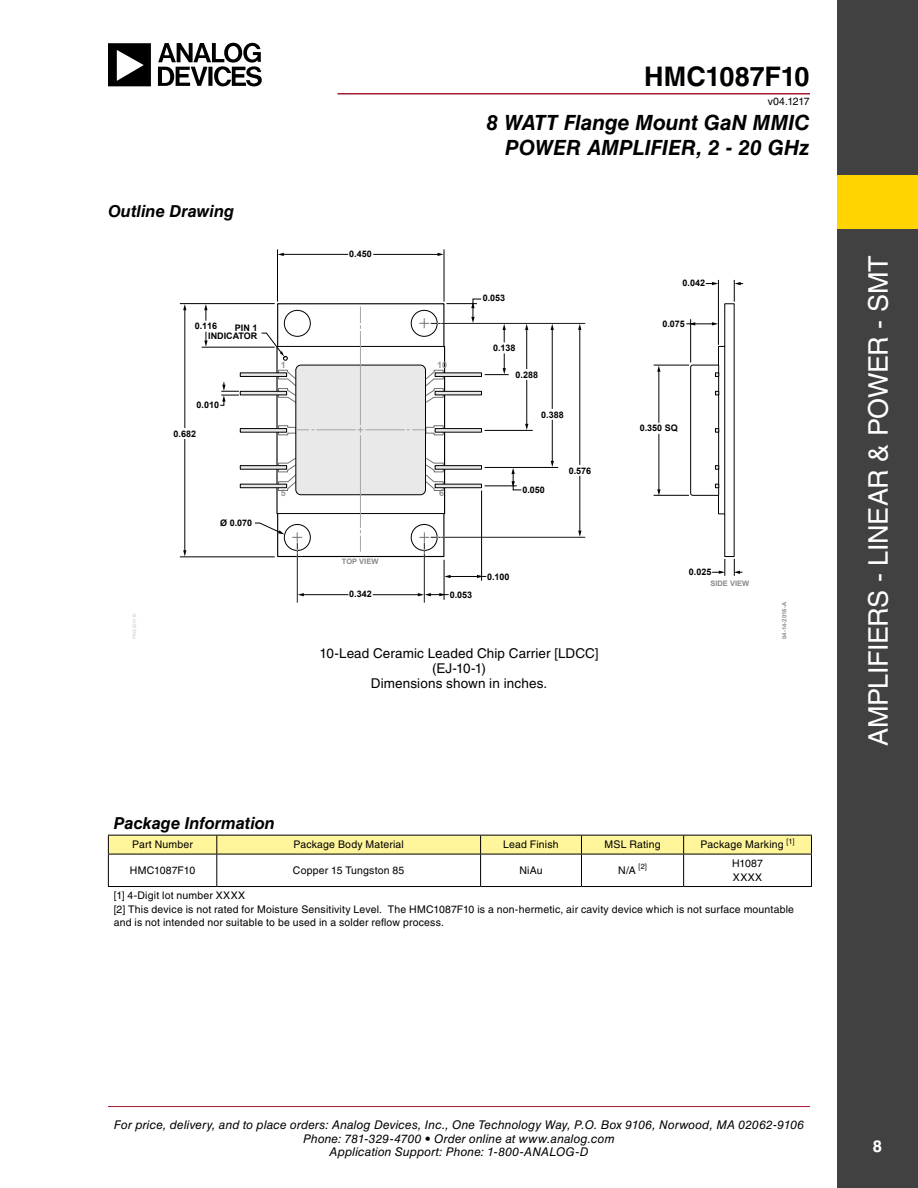
<style>
.page{position:relative;width:918px;height:1188px;background:#fff}
.page>*{position:absolute;margin:0;border:0;box-sizing:border-box;transform-origin:0 0}
.t1{font:27px "Helvetica LT Std";letter-spacing:-.015em;color:#fff}
.t2{font:700 27px "Helvetica LT Std";letter-spacing:-.005em;color:#000}
.t3{font:italic 700 21px/25.2px "Helvetica LT Std";letter-spacing:-.005em;color:#000;text-align:right}
.t4{font:italic 700 16.5px "Helvetica LT Std";color:#000}
.t5{font:700 16.5px "Helvetica LT Std";color:#fff}
.t6{font:13.5px/15px "Helvetica LT Std";letter-spacing:.005em;color:#000;text-align:center}
.t7{font:italic 12px/13.5px "Helvetica LT Std";letter-spacing:.01em;color:#000;text-align:center}
.t8{font:10.5px/13.5px "Helvetica LT Std";letter-spacing:.02em;color:#000}
.t9{font:10.5px "Helvetica LT Std";color:#000}
.t10{font:700 9px/8.1px "Arial";color:#000;text-align:right}
.t11{font:700 9px "Arial";color:#979899}
.t12{font:700 7.5px "Arial";color:#89898a}
.t13{font:700 6px "Arial";color:#939394}
.t14{font:700 4.8px "Arial";color:#d9d9d9;scale:.94 1}
</style>
<div class="page">
<div style="left:837px;top:0;width:81px;height:1188px;background:#414141"></div>
<hr style="left:108px;top:1106px;width:702px;height:1px;background:#a41b33">
<hr style="left:338px;top:93px;width:472px;height:1px;background:#a41b33">
<div style="left:837px;top:175px;width:81px;height:54px;background:#ffd400"></div>
<svg style="left:108px;top:43px;width:154px;height:43px"></svg>
<svg style="left:108px;top:835px;width:704px;height:19px;background:#eee691"></svg>
<hr style="left:108px;top:854px;width:109px;height:1px;background:#000">
<hr style="left:108px;top:854px;width:1px;height:32px;background:#000">
<hr style="left:217px;top:854px;width:264px;height:1px;background:#000">
<hr style="left:216px;top:854px;width:1px;height:32px;background:#000">
<hr style="left:481px;top:854px;width:100px;height:1px;background:#000">
<hr style="left:480px;top:854px;width:1px;height:32px;background:#000">
<hr style="left:581px;top:854px;width:103px;height:1px;background:#000">
<hr style="left:581px;top:854px;width:1px;height:32px;background:#000">
<hr style="left:684px;top:854px;width:128px;height:1px;background:#000">
<hr style="left:683px;top:854px;width:1px;height:32px;background:#000">
<hr style="left:811px;top:854px;width:1px;height:32px;background:#000">
<hr style="left:108px;top:886px;width:109px;height:1px;background:#000">
<hr style="left:217px;top:886px;width:264px;height:1px;background:#000">
<hr style="left:481px;top:886px;width:100px;height:1px;background:#000">
<hr style="left:581px;top:886px;width:103px;height:1px;background:#000">
<hr style="left:684px;top:886px;width:128px;height:1px;background:#000">
<svg style="left:179px;top:249px;width:565px;height:354px"></svg>
<hr style="left:277px;top:250px;width:1px;height:51px;background:#000">
<hr style="left:444px;top:250px;width:1px;height:51px;background:#000">
<hr style="left:481px;top:491px;width:1px;height:89px;background:#000">
<hr style="left:444px;top:560px;width:1px;height:39px;background:#000">
<hr style="left:373px;top:254px;width:66px;height:1px;background:#080605">
<svg style="left:438px;top:253px;width:6px;height:3px"></svg>
<hr style="left:283px;top:254px;width:65px;height:1px;background:#080605">
<svg style="left:278px;top:253px;width:6px;height:3px"></svg>
<hr style="left:373px;top:594px;width:46px;height:1px;background:#080605">
<hr style="left:303px;top:594px;width:45px;height:1px;background:#080605">
<svg style="left:298px;top:593px;width:6px;height:3px"></svg>
<hr style="left:180px;top:556px;width:94px;height:1px;background:#000">
<hr style="left:485px;top:485px;width:31px;height:1px;background:#000">
<hr style="left:485px;top:467px;width:73px;height:1px;background:#000">
<hr style="left:485px;top:430px;width:47px;height:1px;background:#000">
<hr style="left:447px;top:303px;width:30px;height:1px;background:#000">
<hr style="left:654px;top:495px;width:35px;height:1px;background:#000">
<hr style="left:654px;top:365px;width:35px;height:1px;background:#000">
<hr style="left:202px;top:347px;width:72px;height:1px;background:#000">
<hr style="left:180px;top:303px;width:94px;height:1px;background:#000">
<hr style="left:184px;top:309px;width:1px;height:119px;background:#080605">
<svg style="left:183px;top:304px;width:3px;height:6px"></svg>
<hr style="left:184px;top:439px;width:1px;height:112px;background:#080605">
<svg style="left:183px;top:550px;width:3px;height:6px"></svg>
<hr style="left:579px;top:329px;width:1px;height:136px;background:#080605">
<svg style="left:578px;top:324px;width:3px;height:6px"></svg>
<hr style="left:579px;top:476px;width:1px;height:56px;background:#080605">
<svg style="left:578px;top:531px;width:4px;height:6px"></svg>
<hr style="left:658px;top:371px;width:1px;height:52px;background:#080605">
<svg style="left:657px;top:366px;width:3px;height:6px"></svg>
<hr style="left:659px;top:434px;width:1px;height:56px;background:#080605">
<svg style="left:657px;top:489px;width:4px;height:7px"></svg>
<hr style="left:552px;top:329px;width:1px;height:80px;background:#080605">
<svg style="left:551px;top:324px;width:3px;height:6px"></svg>
<hr style="left:552px;top:420px;width:1px;height:42px;background:#080605">
<svg style="left:551px;top:461px;width:3px;height:6px"></svg>
<hr style="left:526px;top:329px;width:1px;height:40px;background:#080605">
<svg style="left:525px;top:324px;width:3px;height:6px"></svg>
<hr style="left:526px;top:380px;width:1px;height:45px;background:#080605">
<svg style="left:525px;top:424px;width:3px;height:6px"></svg>
<svg style="left:503px;top:324px;width:3px;height:18px"></svg>
<svg style="left:485px;top:353px;width:23px;height:22px"></svg>
<svg style="left:204px;top:304px;width:4px;height:17px"></svg>
<svg style="left:204px;top:332px;width:4px;height:15px"></svg>
<hr style="left:240px;top:373px;width:47px;height:3px;background:#e9e9ea">
<div style="left:240px;top:372px;width:47px;height:5px;border:1px solid #000"></div>
<div style="left:240px;top:391px;width:47px;height:4px;border:1px solid #000"></div>
<hr style="left:240px;top:429px;width:47px;height:3px;background:#e9e9ea">
<div style="left:240px;top:428px;width:47px;height:5px;border:1px solid #000"></div>
<hr style="left:240px;top:466px;width:47px;height:3px;background:#e9e9ea">
<div style="left:240px;top:465px;width:47px;height:5px;border:1px solid #000"></div>
<div style="left:240px;top:484px;width:47px;height:4px;border:1px solid #000"></div>
<hr style="left:435px;top:373px;width:46px;height:3px;background:#e9e9ea">
<div style="left:435px;top:372px;width:47px;height:5px;border:1px solid #000"></div>
<div style="left:435px;top:391px;width:47px;height:4px;border:1px solid #000"></div>
<hr style="left:435px;top:429px;width:46px;height:3px;background:#e9e9ea">
<div style="left:435px;top:428px;width:47px;height:5px;border:1px solid #000"></div>
<hr style="left:435px;top:466px;width:46px;height:3px;background:#e9e9ea">
<div style="left:435px;top:465px;width:47px;height:5px;border:1px solid #000"></div>
<div style="left:435px;top:484px;width:47px;height:4px;border:1px solid #000"></div>
<hr style="left:442px;top:323px;width:143px;height:1px;background:#201a1a">
<hr style="left:442px;top:537px;width:143px;height:1px;background:#201a1a">
<hr style="left:424px;top:554px;width:1px;height:48px;background:#201a1a">
<hr style="left:297px;top:554px;width:1px;height:48px;background:#201a1a">
<svg style="left:511px;top:468px;width:11px;height:23px"></svg>
<svg style="left:471px;top:298px;width:11px;height:25px"></svg>
<svg style="left:444px;top:575px;width:42px;height:3px"></svg>
<svg style="left:418px;top:593px;width:31px;height:3px"></svg>
<svg style="left:219px;top:382px;width:19px;height:24px"></svg>
<svg style="left:686px;top:280px;width:57px;height:295px"></svg>
<svg style="left:254px;top:303px;width:192px;height:255px"></svg>
<hr style="left:360px;top:436px;width:1px;height:91px;background:#a5a5a6">
<hr style="left:360px;top:331px;width:1px;height:93px;background:#a5a5a6">
<h3 class="t4" style="left:108px;top:201px;width:128px">Outline Drawing</h3>
<p class="t10" style="left:195px;top:322px;width:24px">0.116</p>
<p class="t10" style="left:208px;top:324px;width:51px">PIN 1<br>INDICATOR</p>
<p class="t10" style="left:196px;top:401px;width:24px">0.010</p>
<p class="t10" style="left:174px;top:430px;width:24px">0.682</p>
<p class="t10" style="left:220px;top:519px;width:34px">Ø 0.070</p>
<p class="t11" style="left:281px;top:359px;width:7px">1</p>
<p class="t11" style="left:281px;top:486px;width:7px">5</p>
<p class="t10" style="left:349px;top:250px;width:24px">0.450</p>
<p class="t12" style="left:342px;top:557px;width:38px">TOP VIEW</p>
<p class="t10" style="left:349px;top:590px;width:24px">0.342</p>
<h1 class="t2" style="left:644px;top:60px;width:167px">HMC1087F10</h1>
<p class="t8" style="left:768px;top:94px;width:43px">v04.1217</p>
<h2 class="t3" style="left:487px;top:109px;width:325px">8 WATT Flange Mount GaN MMIC<br>POWER AMPLIFIER, 2 - 20 GHz</h2>
<p class="t11" style="left:437px;top:359px;width:12px">10</p>
<p class="t11" style="left:439px;top:486px;width:7px">6</p>
<p class="t10" style="left:483px;top:295px;width:24px">0.053</p>
<p class="t10" style="left:493px;top:344px;width:24px">0.138</p>
<p class="t10" style="left:516px;top:371px;width:24px">0.288</p>
<p class="t10" style="left:541px;top:411px;width:24px">0.388</p>
<p class="t10" style="left:522px;top:486px;width:24px">0.050</p>
<p class="t10" style="left:569px;top:467px;width:24px">0.576</p>
<p class="t10" style="left:450px;top:591px;width:24px">0.053</p>
<p class="t10" style="left:487px;top:573px;width:24px">0.100</p>
<p class="t10" style="left:683px;top:279px;width:24px">0.042</p>
<p class="t10" style="left:662px;top:320px;width:24px">0.075</p>
<p class="t10" style="left:640px;top:424px;width:40px">0.350 SQ</p>
<p class="t10" style="left:689px;top:568px;width:24px">0.025</p>
<p class="t12" style="left:710px;top:578px;width:40px">SIDE VIEW</p>
<p class="t14" style="left:131px;top:639px;width:29px;rotate:-90deg">PKG-005116</p>
<p class="t13" style="left:780px;top:639px;width:39px;rotate:-90deg">04-14-2016-A</p>
<p class="t6" style="left:319px;top:646px;width:281px">10-Lead Ceramic Leaded Chip Carrier [LDCC] (EJ-10-1)<br>Dimensions shown in inches.</p>
<h3 class="t4" style="left:114px;top:813px;width:163px">Package Information</h3>
<p class="t8" style="left:132px;top:838px;width:62px">Part Number</p>
<p class="t8" style="left:293px;top:838px;width:112px">Package Body Material</p>
<p class="t8" style="left:503px;top:838px;width:57px">Lead Finish</p>
<p class="t8" style="left:605px;top:838px;width:9px">MSL</p>
<p class="t8" style="left:629px;top:838px;width:33px">Rating</p>
<p class="t8" style="left:701px;top:838px;width:95px">Package Marking <sup>[1]</sup></p>
<p class="t9" style="left:130px;top:864px;width:67px">HMC1087F10</p>
<p class="t8" style="left:293px;top:863px;width:113px">Copper 15 Tungston 85</p>
<p class="t8" style="left:519px;top:863px;width:25px">NiAu</p>
<p class="t8" style="left:618px;top:863px;width:30px">N/A <sup>[2]</sup></p>
<p class="t8" style="left:732px;top:857px;width:32px">H1087<br>XXXX</p>
<p class="t8" style="left:114px;top:889px;width:682px">[1] 4-Digit lot number XXXX<br>[2] This device is not rated for Moisture Sensitivity Level. The HMC1087F10 is a non-hermetic, air cavity device which is not surface mountable and is not intended nor suitable to be used in a solder reflow process.</p>
<h1 class="t1" style="left:863px;top:746px;width:492px;rotate:-90deg">Amplifiers - Linear &amp; Power - SMT</h1>
<p class="t7" style="left:114px;top:1118px;width:692px">For price, delivery, and to place orders: Analog Devices, Inc., One Technology Way, P.O. Box 9106, Norwood, MA 02062-9106<br>Phone: 781-329-4700 • Order online at www.analog.com<br>Application Support: Phone: 1-800-ANALOG-D</p>
<h3 class="t5" style="left:873px;top:1136px;width:11px">8</h3>
</div>
